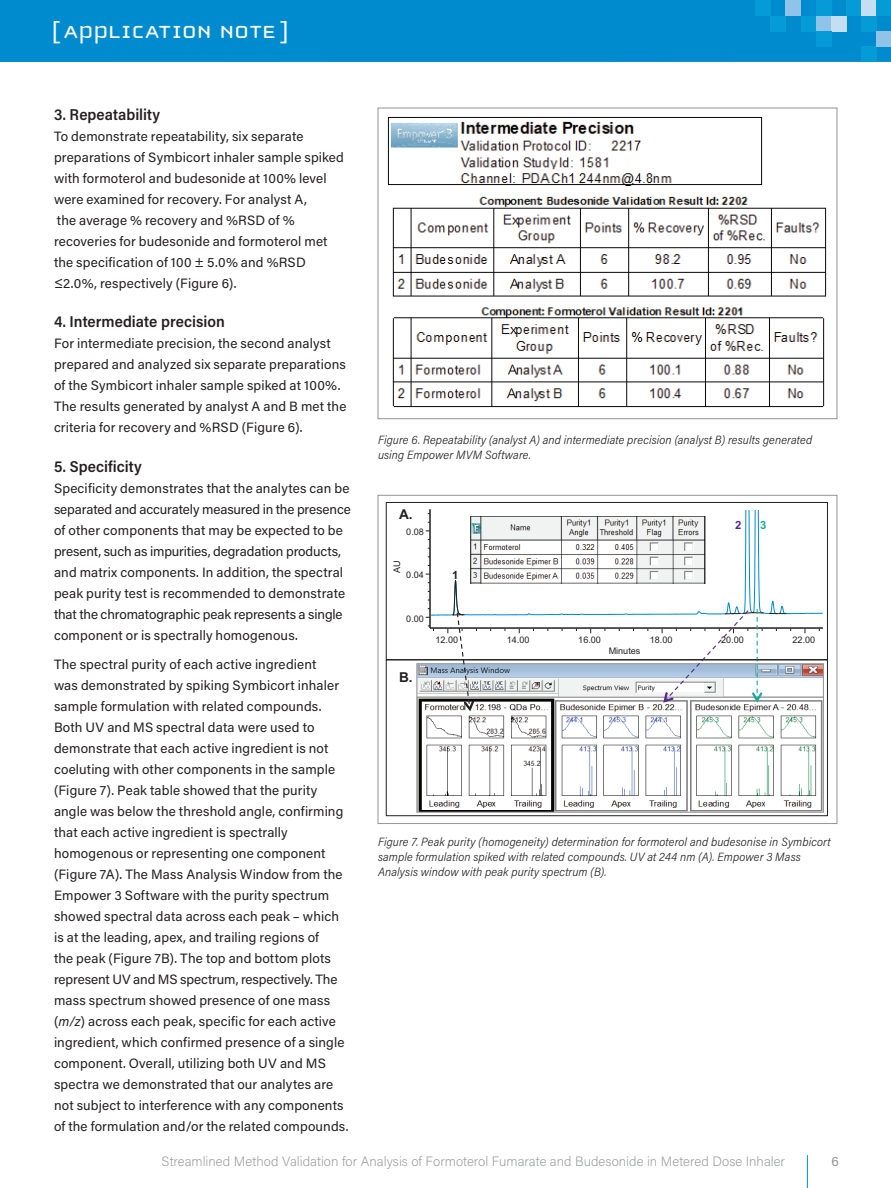
<style>
.page{position:relative;width:891px;height:1188px;background:#fff}
.page>*{position:absolute;margin:0;border:0;box-sizing:border-box;transform-origin:0 0}
.t1{font:25.5px "Cholla Unicase";letter-spacing:.01em;color:#fff;scale:1.1 1}
.t2{font:600 15.75px "Acumin Pro Semi Cond";letter-spacing:.005em;color:#231f20}
.t3{font:700 13.65px "Arial";color:#231f20}
.t4{font:13.5px/21px "Acumin Pro";letter-spacing:.01em;color:#231f20}
.t5{font:200 13.5px "Acumin Pro";letter-spacing:.005em;color:#939598}
.t6{font:13.5px "Acumin Pro";color:#939598}
.t7{font:italic 300 12px/15px "Acumin Pro Semi Cond";letter-spacing:.01em;color:#231f20}
.t8{font:700 11.4px "Arial";color:#231f20}
.t9{font:700 11.4px "Arial";color:#562b87}
.t10{font:700 11.4px "Arial";color:#16ac99}
.t11{font:9.15px "Arial";color:#231f20}
.s1{font-style:italic}
</style>
<div class="page">
<div style="left:0;top:0;width:891px;height:62px;background:#008bcf"></div>
<div style="left:755px;top:0;width:15px;height:16px;background:#059bd7"></div>
<div style="left:861px;top:47px;width:15px;height:15px;background:#059bd7"></div>
<div style="left:770px;top:16px;width:16px;height:15px;background:#059bd7"></div>
<div style="left:786px;top:0;width:15px;height:16px;background:#90c3e8"></div>
<div style="left:801px;top:16px;width:15px;height:15px;background:#059bd7"></div>
<div style="left:816px;top:16px;width:16px;height:15px;background:#90c3e8"></div>
<div style="left:832px;top:16px;width:15px;height:15px;background:#c5def2"></div>
<div style="left:816px;top:0;width:16px;height:16px;background:#059bd7"></div>
<div style="left:816px;top:31px;width:16px;height:16px;background:#059bd7"></div>
<div style="left:861px;top:0;width:15px;height:16px;background:#c5def2"></div>
<div style="left:847px;top:0;width:14px;height:16px;background:#059bd7"></div>
<div style="left:876px;top:0;width:15px;height:16px;background:#059bd7"></div>
<div style="left:861px;top:16px;width:15px;height:15px;background:#059bd7"></div>
<div style="left:876px;top:31px;width:15px;height:16px;background:#90c3e8"></div>
<hr style="left:807px;top:1155px;width:1px;height:33px;background:#008bcf">
<img style="left:387px;top:116px;width:440px;height:292px">
<div style="left:378px;top:108px;width:459px;height:311px;border:1px solid #939598"></div>
<div style="left:386px;top:502px;width:442px;height:158px;border:1px solid #231f20"></div>
<svg style="left:429px;top:509px;width:358px;height:119px"></svg>
<hr style="left:430px;top:628px;width:393px;height:1px;background:#231f20">
<svg style="left:428px;top:626px;width:6px;height:5px"></svg>
<img style="left:470px;top:516px;width:236px;height:32px">
<img style="left:418px;top:665px;width:404px;height:146px">
<div style="left:416px;top:663px;width:408px;height:150px;border:1px solid #9a9a9a"></div>
<svg style="left:448px;top:548px;width:315px;height:163px"></svg>
<div style="left:386px;top:660px;width:442px;height:156px;border:1px solid #231f20"></div>
<div style="left:378px;top:495px;width:459px;height:329px;border:1px solid #939598"></div>
<h1 class="t1" style="left:52px;top:19px;width:217px">[ APPLICATION NOTE ]</h1>
<p class="t2" style="left:54px;top:103px;width:108px">3. Repeatability</p>
<p class="t4" style="left:54px;top:125px;width:291px">To demonstrate repeatability, six separate preparations of Symbicort inhaler sample spiked with formoterol and budesonide at 100% level were examined for recovery. For analyst A,<br>the average % recovery and %RSD of % recoveries for budesonide and formoterol met the specification of 100 ± 5.0% and %RSD ≤2.0%, respectively (Figure 6).</p>
<p class="t2" style="left:54px;top:311px;width:172px">4. Intermediate precision</p>
<p class="t4" style="left:54px;top:333px;width:294px">For intermediate precision, the second analyst prepared and analyzed six separate preparations of the Symbicort inhaler sample spiked at 100%.<br>The results generated by analyst A and B met the criteria for recovery and %RSD (Figure 6).</p>
<p class="t2" style="left:54px;top:456px;width:89px">5. Specificity</p>
<p class="t4" style="left:54px;top:477px;width:298px">Specificity demonstrates that the analytes can be separated and accurately measured in the presence of other components that may be expected to be present, such as impurities, degradation products, and matrix components. In addition, the spectral peak purity test is recommended to demonstrate that the chromatographic peak represents a single component or is spectrally homogenous.</p>
<p class="t4" style="left:54px;top:653px;width:296px">The spectral purity of each active ingredient<br>was demonstrated by spiking Symbicort inhaler sample formulation with related compounds.<br>Both UV and MS spectral data were used to demonstrate that each active ingredient is not coeluting with other components in the sample (Figure 7). Peak table showed that the purity angle was below the threshold angle, confirming that each active ingredient is spectrally homogenous or representing one component (Figure 7A). The Mass Analysis Window from the Empower 3 Software with the purity spectrum showed spectral data across each peak – which is at the leading, apex, and trailing regions of<br>the peak (Figure 7B). The top and bottom plots represent UV and MS spectrum, respectively. The mass spectrum showed presence of one mass (<span class="s1">m/z</span>) across each peak, specific for each active ingredient, which confirmed presence of a single component. Overall, utilizing both UV and MS spectra we demonstrated that our analytes are not subject to interference with any components of the formulation and/or the related compounds.</p>
<p class="t7" style="left:378px;top:431px;width:436px">Figure 6. Repeatability (analyst A) and intermediate precision (analyst B) results generated using Empower MVM Software.</p>
<p class="t3" style="left:399px;top:506px;width:15px">A.</p>
<p class="t11" style="left:406px;top:526px;width:19px">0.08</p>
<p class="t11" style="left:391px;top:573px;width:14px;rotate:-90deg">AU</p>
<p class="t11" style="left:406px;top:569px;width:19px">0.04</p>
<p class="t8" style="left:452px;top:567px;width:8px">1</p>
<p class="t9" style="left:735px;top:518px;width:8px">2</p>
<p class="t10" style="left:760px;top:517px;width:8px">3</p>
<p class="t11" style="left:406px;top:612px;width:19px">0.00</p>
<p class="t3" style="left:399px;top:668px;width:15px">B.</p>
<p class="t11" style="left:435px;top:634px;width:24px">12.00</p>
<p class="t11" style="left:507px;top:634px;width:24px">14.00</p>
<p class="t11" style="left:578px;top:634px;width:24px">16.00</p>
<p class="t11" style="left:650px;top:634px;width:24px">18.00</p>
<p class="t11" style="left:721px;top:634px;width:24px">20.00</p>
<p class="t11" style="left:793px;top:634px;width:24px">22.00</p>
<p class="t11" style="left:609px;top:645px;width:33px">Minutes</p>
<p class="t7" style="left:378px;top:834px;width:454px">Figure 7. Peak purity (homogeneity) determination for formoterol and budesonise in Symbicort sample formulation spiked with related compounds. UV at 244 nm (A). Empower 3 Mass<br>Analysis window with peak purity spectrum (B).</p>
<p class="t5" style="left:162px;top:1152px;width:625px">Streamlined Method Validation for Analysis of Formoterol Fumarate and Budesonide in Metered Dose Inhaler</p>
<p class="t6" style="left:832px;top:1151px;width:9px">6</p>
</div>
